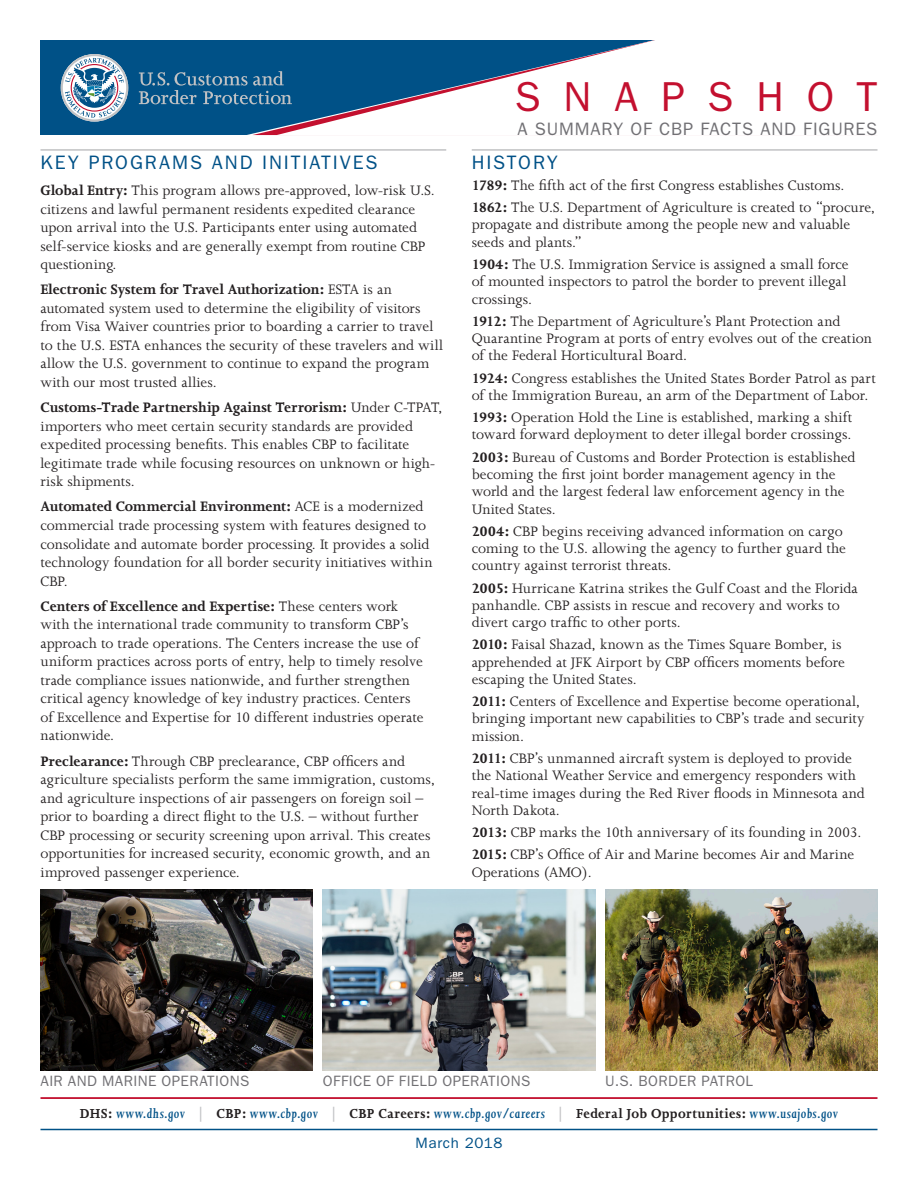
<style>
.page{position:relative;width:918px;height:1188px;background:#fff}
.page>*{position:absolute;margin:0;border:0;box-sizing:border-box;transform-origin:0 0}
.t1{font:42px "Franklin Gothic";letter-spacing:.54em;color:#c3102f}
.Heading{font:19.5px "Franklin Gothic";letter-spacing:.095em;color:#005187}
.t2{font:18px "Franklin Gothic";letter-spacing:.045em;color:#717074}
.Copy{font:15.75px/18.5px "Joanna";letter-spacing:.005em;color:#231f20}
.Copy_-_smaller{font:15.75px/17.2px "Joanna";letter-spacing:.005em;color:#231f20}
.Heading-2{font:italic 600 15px "Joanna";letter-spacing:.03em;color:#005187}
.Photo_Caption{font:15px "Franklin Gothic";letter-spacing:.025em;color:#717074}
.Contact_Information{font:15px "Franklin Gothic";letter-spacing:.045em;color:#005187}
.s1{font-weight:700}
.s2{font-weight:700;font-style:normal;color:#231f20}
.s3{color:#c1c2c4}
</style>
<div class="page">
<div style="left:40px;top:41px;width:838px;height:94px;background:#005187"></div>
<svg style="left:139px;top:72px;width:108px;height:32px"></svg>
<svg style="left:61px;top:54px;width:67px;height:68px"></svg>
<svg style="left:253px;top:76px;width:24px;height:59px"></svg>
<svg style="left:277px;top:40px;width:601px;height:95px;fill:#fff"></svg>
<hr style="left:40px;top:1129px;width:838px;height:1px;background:#005187">
<hr style="left:40px;top:149px;width:406px;height:2px;background:#c1c2c4">
<hr style="left:472px;top:149px;width:406px;height:2px;background:#c1c2c4">
<hr style="left:40px;top:1097px;width:838px;height:2px;background:#c3102f">
<img style="left:40px;top:889px;width:273px;height:182px">
<img style="left:323px;top:889px;width:272px;height:182px">
<img style="left:605px;top:889px;width:273px;height:182px">
<p class="Heading" style="left:40px;top:152px;width:338px">KEY PROGRAMS AND INITIATIVES</p>
<p class="Copy" style="left:40px;top:181px;width:396px"><span class="s1">Global Entry:</span> This program allows pre-approved, low-risk U.S. citizens and lawful permanent residents expedited clearance upon arrival into the U.S. Participants enter using automated self-service kiosks and are generally exempt from routine CBP questioning.</p>
<p class="Copy" style="left:40px;top:281px;width:404px"><span class="s1">Electronic System for Travel Authorization:</span> ESTA is an automated system used to determine the eligibility of visitors from Visa Waiver countries prior to boarding a carrier to travel to the U.S. ESTA enhances the security of these travelers and will allow the U.S. government to continue to expand the program with our most trusted allies.</p>
<p class="Copy" style="left:40px;top:398px;width:404px"><span class="s1">Customs-Trade Partnership Against Terrorism:</span> Under C-TPAT, importers who meet certain security standards are provided expedited processing benefits. This enables CBP to facilitate legitimate trade while focusing resources on unknown or high&shy;risk shipments.</p>
<p class="Copy" style="left:40px;top:498px;width:394px"><span class="s1">Automated Commercial Environment:</span> ACE is a modernized commercial trade processing system with features designed to consolidate and automate border processing. It provides a solid technology foundation for all border security initiatives within CBP.</p>
<p class="Copy" style="left:40px;top:597px;width:385px"><span class="s1">Centers of Excellence and Expertise:</span> These centers work with the international trade community to transform CBP’s approach to trade operations. The Centers increase the use of uniform practices across ports of entry, help to timely resolve trade compliance issues nationwide, and further strengthen critical agency knowledge of key industry practices. Centers of Excellence and Expertise for 10 different industries operate nationwide.</p>
<p class="Copy" style="left:40px;top:752px;width:396px"><span class="s1">Preclearance:</span> Through CBP preclearance, CBP officers and agriculture specialists perform the same immigration, customs, and agriculture inspections of air passengers on foreign soil – prior to boarding a direct flight to the U.S. – without further CBP processing or security screening upon arrival. This creates opportunities for increased security, economic growth, and an improved passenger experience.</p>
<h1 class="t1" style="left:515px;top:72px;width:364px">SNAPSHOT</h1>
<p class="t2" style="left:518px;top:118px;width:361px">A SUMMARY OF CBP FACTS AND FIGURES</p>
<p class="Heading" style="left:472px;top:152px;width:87px">HISTORY</p>
<p class="Copy_-_smaller" style="left:472px;top:177px;width:374px"><span class="s1">1789:</span> The fifth act of the first Congress establishes Customs.</p>
<p class="Copy_-_smaller" style="left:472px;top:199px;width:405px"><span class="s1">1862:</span> The U.S. Department of Agriculture is created to “procure, propagate and distribute among the people new and valuable seeds and plants.”</p>
<p class="Copy_-_smaller" style="left:472px;top:256px;width:378px"><span class="s1">1904:</span> The U.S. Immigration Service is assigned a small force of mounted inspectors to patrol the border to prevent illegal crossings.</p>
<p class="Copy_-_smaller" style="left:472px;top:313px;width:402px"><span class="s1">1912:</span> The Department of Agriculture’s Plant Protection and<br>Quarantine Program at ports of entry evolves out of the creation of the Federal Horticultural Board.</p>
<p class="Copy_-_smaller" style="left:472px;top:369px;width:406px"><span class="s1">1924:</span> Congress establishes the United States Border Patrol as part of the Immigration Bureau, an arm of the Department of Labor.</p>
<p class="Copy_-_smaller" style="left:472px;top:409px;width:382px"><span class="s1">1993:</span> Operation Hold the Line is established, marking a shift toward forward deployment to deter illegal border crossings.</p>
<p class="Copy_-_smaller" style="left:472px;top:448px;width:385px"><span class="s1">2003:</span> Bureau of Customs and Border Protection is established becoming the first joint border management agency in the world and the largest federal law enforcement agency in the United States.</p>
<p class="Copy_-_smaller" style="left:472px;top:522px;width:376px"><span class="s1">2004:</span> CBP begins receiving advanced information on cargo coming to the U.S. allowing the agency to further guard the country against terrorist threats.</p>
<p class="Copy_-_smaller" style="left:472px;top:579px;width:388px"><span class="s1">2005:</span> Hurricane Katrina strikes the Gulf Coast and the Florida panhandle. CBP assists in rescue and recovery and works to divert cargo traffic to other ports.</p>
<p class="Copy_-_smaller" style="left:472px;top:636px;width:375px"><span class="s1">2010:</span> Faisal Shazad, known as the Times Square Bomber, is apprehended at JFK Airport by CBP officers moments before escaping the United States.</p>
<p class="Copy_-_smaller" style="left:472px;top:693px;width:394px"><span class="s1">2011:</span> Centers of Excellence and Expertise become operational, bringing important new capabilities to CBP’s trade and security mission.</p>
<p class="Copy_-_smaller" style="left:472px;top:750px;width:395px"><span class="s1">2011:</span> CBP’s unmanned aircraft system is deployed to provide the National Weather Service and emergency responders with real-time images during the Red River floods in Minnesota and North Dakota.</p>
<p class="Copy_-_smaller" style="left:472px;top:824px;width:391px"><span class="s1">2013:</span> CBP marks the 10th anniversary of its founding in 2003.</p>
<p class="Copy_-_smaller" style="left:472px;top:846px;width:384px"><span class="s1">2015:</span> CBP’s Office of Air and Marine becomes Air and Marine<br>Operations (AMO).</p>
<p class="Photo_Caption" style="left:40px;top:1072px;width:210px">AIR AND MARINE OPERATIONS</p>
<p class="Photo_Caption" style="left:323px;top:1072px;width:209px">OFFICE OF FIELD OPERATIONS</p>
<p class="Photo_Caption" style="left:605px;top:1072px;width:149px">U.S. BORDER PATROL</p>
<p class="Heading-2" style="left:80px;top:1105px;width:760px"><span class="s2">DHS:</span> www.dhs.gov <span class="s3">|</span> <span class="s2">CBP:</span> www.cbp.gov <span class="s3">|</span> <span class="s2">CBP Careers:</span> www.cbp.gov/careers <span class="s3">|</span> <span class="s2">Federal Job Opportunities:</span> www.usajobs.gov</p>
<p class="Contact_Information" style="left:416px;top:1134px;width:88px">March 2018</p>
</div>
